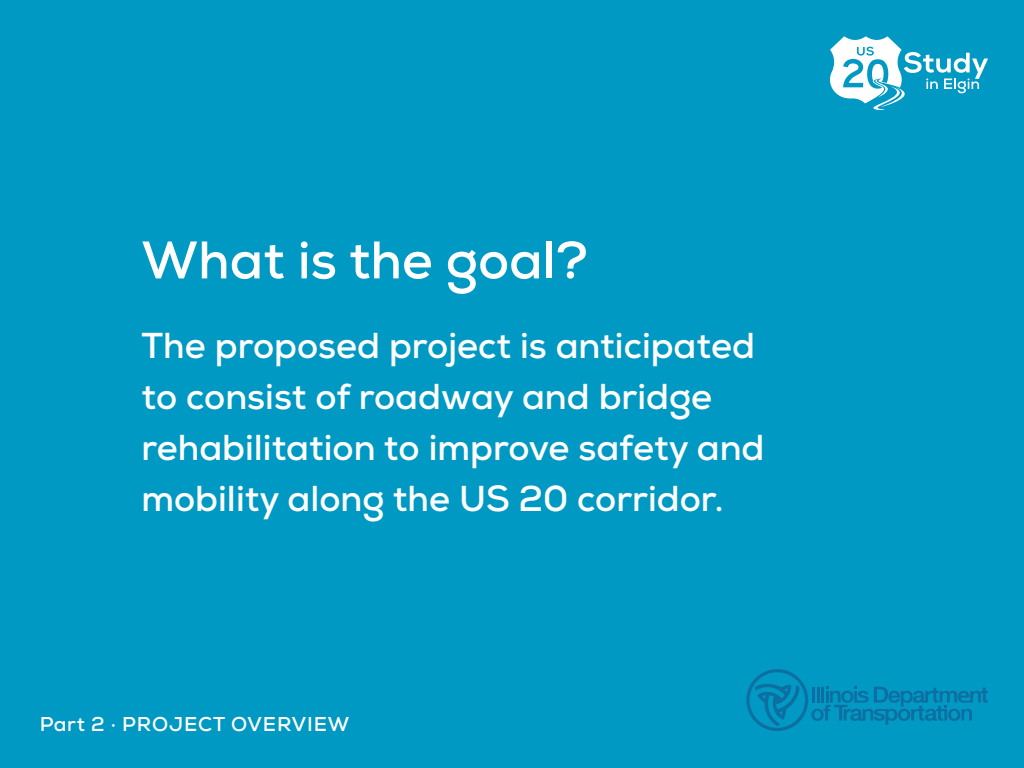
<style>
.page{position:relative;width:1024px;height:768px;background:#0099c3}
.page>*{position:absolute;margin:0;border:0;box-sizing:border-box;transform-origin:0 0}
.t1{font:700 52.7px "Nexa";color:#fff}
.t2{font:700 36px/51px "Nexa";color:#fff}
.t3{font:700 20px "Nexa";letter-spacing:.045em;color:#fff}
</style>
<div class="page">
<svg style="left:746px;top:669px;width:242px;height:62px"></svg>
<svg style="left:830px;top:36px;width:158px;height:74px"></svg>
<h1 class="t1" style="left:142px;top:226px;width:448px">What is the goal?</h1>
<p class="t2" style="left:142px;top:320px;width:625px">The proposed project is anticipated to consist of roadway and bridge rehabilitation to improve safety and mobility along the US 20 corridor.</p>
<p class="t3" style="left:40px;top:711px;width:311px">Part 2 · PROJECT OVERVIEW</p>
</div>
